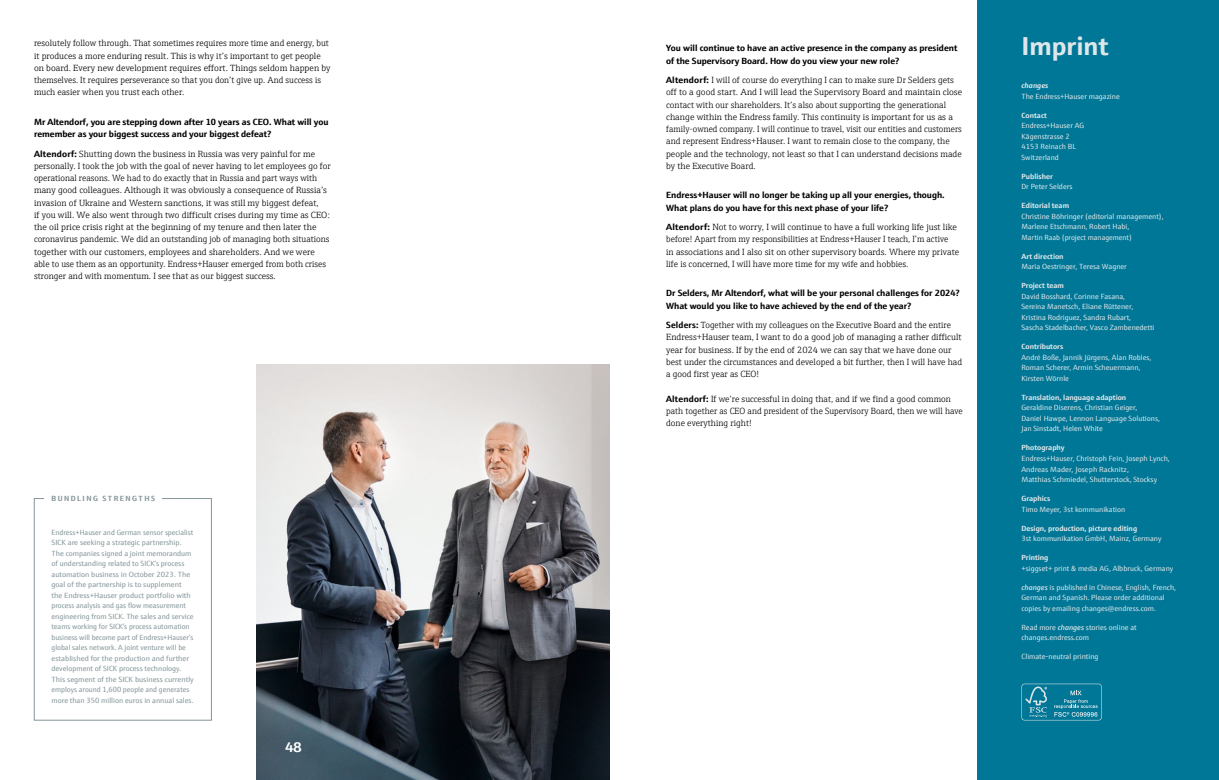
<style>
.page{position:relative;width:1219px;height:780px;background:#fff}
.page>*{position:absolute;margin:0;border:0;box-sizing:border-box;transform-origin:0 0}
.t1{font:700 26px "E+H Sans";color:#dfe6e9}
.t2{font:700 14px "E+H Sans";color:#fff}
.t3{font:300 9px/12.2px "E+H Serif";color:#000}
.t4{font:700 9px/12.2px "E+H Sans";color:#000}
.t5{font:7.5px/10.5px "E+H Sans";color:#dfe6e9}
.t6{font:7.5px/10.5px "E+H Sans";color:#84959a}
.t7{font:700 7.5px "E+H Sans";color:#dfe6e9}
.t8{font:700 7.5px "E+H Sans";letter-spacing:.195em;color:#84959a}
.t9{font:italic 700 7.5px "E+H Sans";color:#dfe6e9}
.s1{font-family:"E+H Sans";font-weight:700}
.s2{font-weight:600;font-style:italic}
</style>
<div class="page">
<div style="left:977px;top:0;width:242px;height:780px;background:#007797"></div>
<img style="left:256px;top:365px;width:353px;height:415px">
<div style="left:34px;top:498px;width:178px;height:222px;border:1px solid #84959a"></div>
<div style="left:45px;top:489px;width:117px;height:19px;background:#fff"></div>
<svg style="left:1021px;top:683px;width:81px;height:37px"></svg>
<p class="t3" style="left:34px;top:36px;width:298px">resolutely follow through. That sometimes requires more time and energy, but it produces a more enduring result. This is why it’s important to get people on board. Every new development requires effort. Things seldom happen by themselves. It requires perseverance so that you don’t give up. And success is much easier when you trust each other.</p>
<p class="t4" style="left:34px;top:115px;width:296px">Mr Altendorf, you are stepping down after 10 years as CEO. What will you remember as your biggest success and your biggest defeat?</p>
<p class="t3" style="left:34px;top:147px;width:298px"><span class="s1">Altendorf:</span> Shutting down the business in Russia was very painful for me personally. I took the job with the goal of never having to let employees go for operational reasons. We had to do exactly that in Russia and part ways with many good colleagues. Although it was obviously a consequence of Russia’s invasion of Ukraine and Western sanctions, it was still my biggest defeat,<br>if you will. We also went through two difficult crises during my time as CEO: the oil price crisis right at the beginning of my tenure and then later the coronavirus pandemic. We did an outstanding job of managing both situations together with our customers, employees and shareholders. And we were able to use them as an opportunity. Endress+Hauser emerged from both crises stronger and with momentum. I see that as our biggest success.</p>
<p class="t8" style="left:52px;top:492px;width:105px">BUNDLING STRENGTHS</p>
<p class="t6" style="left:52px;top:526px;width:144px">Endress+Hauser and German sensor specialist SICK are seeking a strategic partnership.<br>The companies signed a joint memorandum of understanding related to SICK’s process automation business in October 2023. The goal of the partnership is to supplement the Endress+Hauser product portfolio with process analysis and gas flow measurement engineering from SICK. The sales and service teams working for SICK’s process automation business will become part of Endress+Hauser’s global sales network. A joint venture will be established for the production and further development of SICK process technology.<br>This segment of the SICK business currently employs around 1,600 people and generates more than 350 million euros in annual sales.</p>
<h2 class="t2" style="left:285px;top:735px;width:18px">48</h2>
<p class="t4" style="left:666px;top:41px;width:293px">You will continue to have an active presence in the company as president of the Supervisory Board. How do you view your new role?</p>
<p class="t3" style="left:666px;top:73px;width:298px"><span class="s1">Altendorf:</span> I will of course do everything I can to make sure Dr Selders gets off to a good start. And I will lead the Supervisory Board and maintain close contact with our shareholders. It’s also about supporting the generational change within the Endress family. This continuity is important for us as a family-owned company. I will continue to travel, visit our entities and customers and represent Endress+Hauser. I want to remain close to the company, the people and the technology, not least so that I can understand decisions made by the Executive Board.</p>
<p class="t4" style="left:666px;top:188px;width:280px">Endress+Hauser will no longer be taking up all your energies, though.<br>What plans do you have for this next phase of your life?</p>
<p class="t3" style="left:666px;top:220px;width:295px"><span class="s1">Altendorf:</span> Not to worry, I will continue to have a full working life just like before! Apart from my responsibilities at Endress+Hauser I teach, I’m active<br>in associations and I also sit on other supervisory boards. Where my private life is concerned, I will have more time for my wife and hobbies.</p>
<p class="t4" style="left:666px;top:286px;width:295px">Dr Selders, Mr Altendorf, what will be your personal challenges for 2024?<br>What would you like to have achieved by the end of the year?</p>
<p class="t3" style="left:666px;top:318px;width:298px"><span class="s1">Selders:</span> Together with my colleagues on the Executive Board and the entire Endress+Hauser team, I want to do a good job of managing a rather difficult year for business. If by the end of 2024 we can say that we have done our best under the circumstances and developed a bit further, then I will have had a good first year as CEO!</p>
<p class="t3" style="left:666px;top:392px;width:298px"><span class="s1">Altendorf:</span> If we’re successful in doing that, and if we find a good common path together as CEO and president of the Supervisory Board, then we will have done everything right!</p>
<h1 class="t1" style="left:1021px;top:25px;width:88px">Imprint</h1>
<p class="t9" style="left:1021px;top:80px;width:28px">changes</p>
<p class="t5" style="left:1021px;top:90px;width:100px">The Endress+Hauser magazine</p>
<p class="t7" style="left:1021px;top:109px;width:27px">Contact</p>
<p class="t5" style="left:1021px;top:120px;width:64px">Endress+Hauser AG<br>Kägenstrasse 2<br>4153 Reinach BL<br>Switzerland</p>
<p class="t7" style="left:1021px;top:170px;width:33px">Publisher</p>
<p class="t5" style="left:1021px;top:181px;width:53px">Dr Peter Selders</p>
<p class="t7" style="left:1021px;top:200px;width:49px">Editorial team</p>
<p class="t5" style="left:1021px;top:210px;width:144px">Christine Böhringer (editorial management),<br>Marlene Etschmann, Robert Habi,<br>Martin Raab (project management)</p>
<p class="t7" style="left:1021px;top:250px;width:44px">Art direction</p>
<p class="t5" style="left:1021px;top:261px;width:107px">Maria Oestringer, Teresa Wagner</p>
<p class="t7" style="left:1021px;top:280px;width:44px">Project team</p>
<p class="t5" style="left:1021px;top:290px;width:134px">David Bosshard, Corinne Fasana,<br>Sereina Manetsch, Eliane Rüttener, Kristina Rodriguez, Sandra Rubart, Sascha Stadelbacher, Vasco Zambenedetti</p>
<p class="t7" style="left:1021px;top:341px;width:43px">Contributors</p>
<p class="t5" style="left:1021px;top:351px;width:132px">André Boße, Jannik Jürgens, Alan Robles,<br>Roman Scherer, Armin Scheuermann,<br>Kirsten Wörnle</p>
<p class="t7" style="left:1021px;top:391px;width:106px">Translation, language adaption</p>
<p class="t5" style="left:1021px;top:402px;width:140px">Geraldine Diserens, Christian Geiger,<br>Daniel Hawpe, Lennon Language Solutions,<br>Jan Sinstadt, Helen White</p>
<p class="t7" style="left:1021px;top:442px;width:45px">Photography</p>
<p class="t5" style="left:1021px;top:452px;width:150px">Endress+Hauser, Christoph Fein, Joseph Lynch,<br>Andreas Mader, Joseph Racknitz,<br>Matthias Schmiedel, Shutterstock, Stocksy</p>
<p class="t7" style="left:1021px;top:492px;width:30px">Graphics</p>
<p class="t5" style="left:1021px;top:503px;width:105px">Timo Meyer, 3st kommunikation</p>
<p class="t7" style="left:1021px;top:522px;width:117px">Design, production, picture editing</p>
<p class="t5" style="left:1021px;top:532px;width:142px">3st kommunikation GmbH, Mainz, Germany</p>
<p class="t7" style="left:1021px;top:551px;width:28px">Printing</p>
<p class="t5" style="left:1021px;top:562px;width:153px">+siggset+ print &amp; media AG, Albbruck, Germany</p>
<p class="t5" style="left:1021px;top:581px;width:156px"><span class="s2">changes</span> is published in Chinese, English, French,<br>German and Spanish. Please order additional copies by emailing changes@endress.com.</p>
<p class="t5" style="left:1021px;top:621px;width:117px">Read more <span class="s2">changes</span> stories online at changes.endress.com</p>
<p class="t5" style="left:1021px;top:650px;width:79px">Climate-neutral printing</p>
</div>
